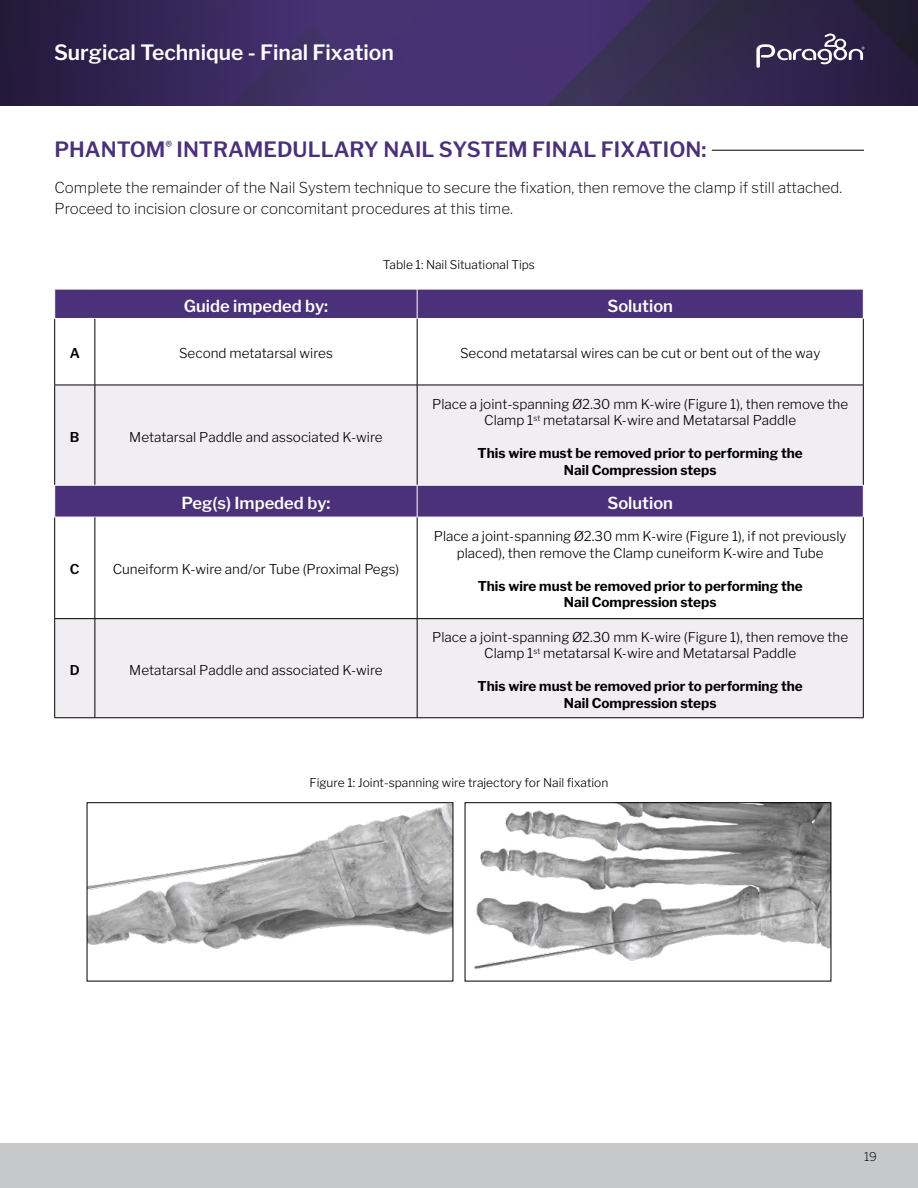
<style>
.page{position:relative;width:918px;height:1188px;background:#fff}
.page>*{position:absolute;margin:0;border:0;box-sizing:border-box;transform-origin:0 0}
.t1{font:600 21px "Libre Franklin";color:#4a317a}
.t2{font:600 21px "Libre Franklin";color:#fff}
.t3{font:600 16.5px "Libre Franklin";color:#fff}
.t4{font:200 15px/21px "Libre Franklin";color:#000}
.t5{font:300 13.5px/16.5px "Libre Franklin";color:#000;text-align:center}
.t6{font:700 13.5px/16.5px "Libre Franklin";color:#000;text-align:center}
.t7{font:600 13.5px "Libre Franklin";color:#000}
.t8{font:300 12px "Libre Franklin";color:#000}
.t9{font:200 12px "Libre Franklin";color:#000}
</style>
<div class="page">
<div style="left:0;top:1143px;width:918px;height:45px;background:#c6c8ca"></div>
<div style="left:316px;top:0;width:272px;height:106px;background:#473274"></div>
<svg style="left:588px;top:0;width:330px;height:106px;background:#31274b"></svg>
<div style="left:0;top:0;width:316px;height:106px;background:linear-gradient(to right,#23193a,#45326f)"></div>
<svg style="left:756px;top:33px;width:108px;height:35px;background:#564c6c"></svg>
<img style="left:89px;top:804px;width:362px;height:145px">
<div style="left:87px;top:802px;width:366px;height:179px;border:1px solid #000"></div>
<img style="left:474px;top:804px;width:355px;height:166px">
<div style="left:465px;top:802px;width:366px;height:179px;border:1px solid #000"></div>
<hr style="left:712px;top:150px;width:152px;height:1px;background:#000">
<svg style="left:55px;top:319px;width:808px;height:66px"></svg>
<svg style="left:55px;top:386px;width:808px;height:332px;fill:#f0edf3"></svg>
<div style="left:55px;top:486px;width:808px;height:31px;background:#4a317a"></div>
<div style="left:54px;top:289px;width:810px;height:29px;background:#4a317a"></div>
<hr style="left:54px;top:319px;width:1px;height:66px;background:#000">
<hr style="left:95px;top:319px;width:1px;height:66px;background:#000">
<hr style="left:417px;top:319px;width:1px;height:66px;background:#000">
<hr style="left:863px;top:319px;width:1px;height:66px;background:#000">
<hr style="left:55px;top:385px;width:40px;height:1px;background:#000">
<hr style="left:54px;top:385px;width:1px;height:100px;background:#000">
<hr style="left:95px;top:385px;width:322px;height:1px;background:#000">
<hr style="left:95px;top:385px;width:1px;height:100px;background:#000">
<hr style="left:54px;top:619px;width:1px;height:99px;background:#000">
<hr style="left:95px;top:619px;width:1px;height:99px;background:#000">
<hr style="left:55px;top:718px;width:40px;height:1px;background:#000">
<hr style="left:95px;top:718px;width:322px;height:1px;background:#000">
<hr style="left:417px;top:385px;width:446px;height:1px;background:#000">
<hr style="left:417px;top:385px;width:1px;height:100px;background:#000">
<hr style="left:863px;top:385px;width:1px;height:100px;background:#000">
<hr style="left:417px;top:619px;width:1px;height:99px;background:#000">
<hr style="left:863px;top:619px;width:1px;height:99px;background:#000">
<hr style="left:417px;top:718px;width:446px;height:1px;background:#000">
<hr style="left:55px;top:485px;width:40px;height:1px;background:#fff">
<hr style="left:95px;top:485px;width:322px;height:1px;background:#fff">
<hr style="left:417px;top:485px;width:446px;height:1px;background:#fff">
<hr style="left:417px;top:485px;width:1px;height:32px;background:#fff">
<hr style="left:54px;top:517px;width:1px;height:101px;background:#000">
<hr style="left:55px;top:517px;width:40px;height:1px;background:#fff">
<hr style="left:95px;top:517px;width:322px;height:1px;background:#fff">
<hr style="left:417px;top:517px;width:446px;height:1px;background:#fff">
<hr style="left:95px;top:517px;width:1px;height:101px;background:#000">
<hr style="left:417px;top:517px;width:1px;height:101px;background:#000">
<hr style="left:863px;top:517px;width:1px;height:101px;background:#000">
<hr style="left:55px;top:618px;width:40px;height:1px;background:#000">
<hr style="left:95px;top:618px;width:322px;height:1px;background:#000">
<hr style="left:417px;top:618px;width:446px;height:1px;background:#000">
<h1 class="t2" style="left:54px;top:40px;width:341px">Surgical Technique - Final Fixation</h1>
<h1 class="t1" style="left:55px;top:137px;width:653px">PHANTOM<sup>®</sup> INTRAMEDULLARY NAIL SYSTEM FINAL FIXATION:</h1>
<p class="t4" style="left:55px;top:177px;width:789px">Complete the remainder of the Nail System technique to secure the fixation, then remove the clamp if still attached.<br>Proceed to incision closure or concomitant procedures at this time.</p>
<p class="t8" style="left:383px;top:257px;width:154px">Table 1: Nail Situational Tips</p>
<p class="t3" style="left:184px;top:296px;width:146px">Guide impeded by:</p>
<p class="t3" style="left:607px;top:296px;width:67px">Solution</p>
<p class="t7" style="left:70px;top:345px;width:12px">A</p>
<p class="t5" style="left:179px;top:345px;width:155px">Second metatarsal wires</p>
<p class="t5" style="left:460px;top:345px;width:362px">Second metatarsal wires can be cut or bent out of the way</p>
<p class="t7" style="left:70px;top:429px;width:11px">B</p>
<p class="t5" style="left:129px;top:428px;width:255px">Metatarsal Paddle and associated K-wire</p>
<p class="t5" style="left:432px;top:395px;width:418px">Place a joint-spanning Ø2.30 mm K-wire (Figure 1), then remove the<br>Clamp 1<sup>st</sup> metatarsal K-wire and Metatarsal Paddle</p>
<p class="t6" style="left:478px;top:445px;width:327px">This wire must be removed prior to performing the<br>Nail Compression steps</p>
<p class="t3" style="left:182px;top:493px;width:150px">Peg(s) Impeded by:</p>
<p class="t3" style="left:607px;top:493px;width:67px">Solution</p>
<p class="t7" style="left:70px;top:561px;width:11px">C</p>
<p class="t5" style="left:113px;top:561px;width:288px">Cuneiform K-wire and/or Tube (Proximal Pegs)</p>
<p class="t7" style="left:70px;top:662px;width:12px">D</p>
<p class="t5" style="left:129px;top:662px;width:255px">Metatarsal Paddle and associated K-wire</p>
<p class="t5" style="left:434px;top:528px;width:414px">Place a joint-spanning Ø2.30 mm K-wire (Figure 1), if not previously placed), then remove the Clamp cuneiform K-wire and Tube</p>
<p class="t6" style="left:478px;top:578px;width:327px">This wire must be removed prior to performing the<br>Nail Compression steps</p>
<p class="t5" style="left:432px;top:629px;width:418px">Place a joint-spanning Ø2.30 mm K-wire (Figure 1), then remove the<br>Clamp 1<sup>st</sup> metatarsal K-wire and Metatarsal Paddle</p>
<p class="t6" style="left:478px;top:678px;width:327px">This wire must be removed prior to performing the<br>Nail Compression steps</p>
<p class="t8" style="left:310px;top:775px;width:300px">Figure 1: Joint-spanning wire trajectory for Nail fixation</p>
<p class="t9" style="left:864px;top:1149px;width:15px">19</p>
</div>
